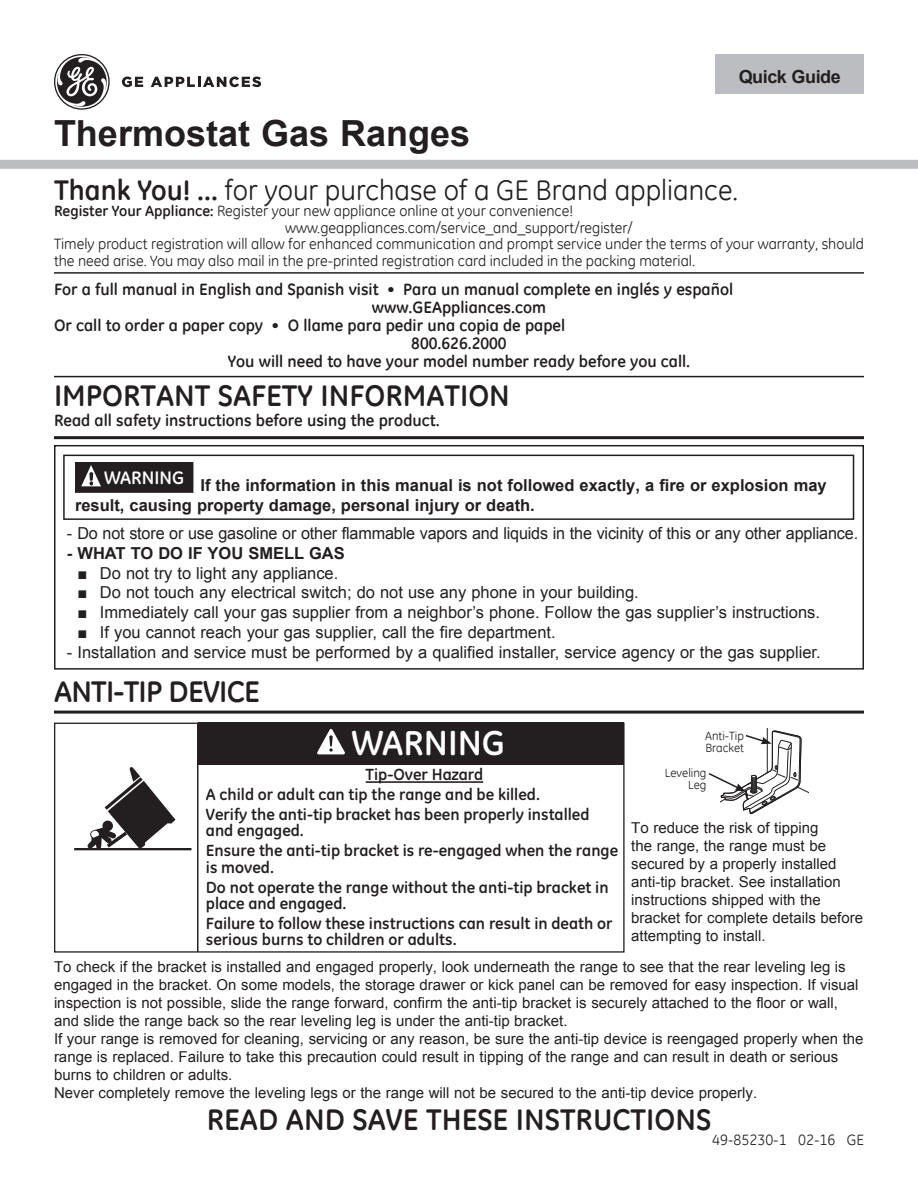
<style>
.page{position:relative;width:918px;height:1188px;background:#fff}
.page>*{position:absolute;margin:0;border:0;box-sizing:border-box;transform-origin:0 0}
.t1{font:700 36px "Arial";color:#231f20}
.t2{font:700 35.25px "GE Inspira";color:#fff}
.CBU67_safetyhead19{font:700 30px "GE Inspira";color:#231f20}
.CBU67_safetyhead19-2{font:700 30px "GE Inspira";letter-spacing:-.025em;color:#231f20}
.t3{font:28.5px "GE Inspira";color:#231f20}
.t4{font:700 18.3px "GE Inspira";color:#fff}
.owner_s_manual{font:700 18px "Arial";letter-spacing:-.025em;color:#231f20}
.t5{font:16.5px "Arial";color:#231f20}
.CU57_subhead{font:700 16.5px "GE Inspira";color:#231f20}
.t6{font:700 16.5px/19.8px "Arial";color:#231f20}
.t7{font:700 16.35px/20px "GE Inspira";color:#231f20}
.CU57_subhead-2{font:15px/18px "Arial";color:#231f20}
.t8{font:15px/16.5px "GE Inspira";color:#231f20}
.t9{font:12px/12px "GE Inspira";color:#231f20}
.s1{font-weight:700}
</style>
<div class="page">
<hr style="left:54px;top:376px;width:810px;height:1px;background:#231f20">
<hr style="left:54px;top:272px;width:810px;height:2px;background:#231f20">
<hr style="left:54px;top:436px;width:810px;height:3px;background:#231f20">
<hr style="left:54px;top:711px;width:810px;height:3px;background:#231f20">
<div style="left:75px;top:463px;width:118px;height:29px;background:#231f20"></div>
<div style="left:75px;top:462px;width:118px;height:31px;border:1px solid #231f20"></div>
<svg style="left:81px;top:463px;width:21px;height:24px"></svg>
<div style="left:63px;top:455px;width:791px;height:65px;border:2px solid #231f20"></div>
<div style="left:54px;top:445px;width:810px;height:225px;border:2px solid #231f20"></div>
<svg style="left:88px;top:767px;width:88px;height:81px"></svg>
<hr style="left:74px;top:848px;width:117px;height:2px;background:#231f20">
<hr style="left:366px;top:781px;width:117px;height:2px;background:#231f20">
<div style="left:199px;top:723px;width:425px;height:42px;background:#231f20"></div>
<hr style="left:197px;top:723px;width:1px;height:229px;background:#231f20">
<svg style="left:317px;top:729px;width:28px;height:25px"></svg>
<svg style="left:708px;top:729px;width:100px;height:86px"></svg>
<svg style="left:54px;top:54px;width:56px;height:56px"></svg>
<svg style="left:122px;top:77px;width:21px;height:10px"></svg>
<svg style="left:151px;top:77px;width:110px;height:10px"></svg>
<div style="left:716px;top:54px;width:148px;height:40px;background:#bcbdc0"></div>
<div style="left:0;top:160px;width:918px;height:9px;background:#bcbdc0"></div>
<p class="t1" style="left:54px;top:109px;width:418px">Thermostat Gas Ranges</p>
<p class="owner_s_manual" style="left:739px;top:65px;width:104px">Quick Guide</p>
<p class="t3" style="left:54px;top:171px;width:686px"><span class="s1">Thank You! ...</span> for your purchase of a GE Brand appliance.</p>
<p class="t8" style="left:54px;top:202px;width:521px"><span class="s1">Register Your Appliance:</span> Register your new appliance online at your convenience!</p>
<p class="t8" style="left:285px;top:219px;width:349px">www.geappliances.com/service_and_support/register/</p>
<p class="t8" style="left:54px;top:235px;width:811px">Timely product registration will allow for enhanced communication and prompt service under the terms of your warranty, should the need arise. You may also mail in the pre-printed registration card included in the packing material.</p>
<p class="CU57_subhead" style="left:54px;top:279px;width:681px">For a full manual in English and Spanish visit • Para un manual complete en inglés y español</p>
<p class="CU57_subhead" style="left:372px;top:297px;width:176px">www.GEAppliances.com</p>
<p class="CU57_subhead" style="left:54px;top:315px;width:513px">Or call to order a paper copy • O llame para pedir una copia de papel</p>
<p class="CU57_subhead" style="left:411px;top:333px;width:97px">800.626.2000</p>
<p class="CU57_subhead" style="left:228px;top:351px;width:464px">You will need to have your model number ready before you call.</p>
<p class="CBU67_safetyhead19" style="left:54px;top:376px;width:457px">IMPORTANT SAFETY INFORMATION</p>
<p class="CU57_subhead" style="left:54px;top:410px;width:387px">Read all safety instructions before using the product.</p>
<p class="t4" style="left:104px;top:466px;width:82px">WARNING</p>
<p class="t6" style="left:75px;top:476px;width:753px;text-indent:125px">If the information in this manual is not followed exactly, a fire or explosion may result, causing property damage, personal injury or death.</p>
<p class="t5" style="left:67px;top:522px;width:793px">- Do not store or use gasoline or other flammable vapors and liquids in the vicinity of this or any other appliance.</p>
<p class="t6" style="left:67px;top:544px;width:279px">- WHAT TO DO IF YOU SMELL GAS</p>
<p class="t5" style="left:77px;top:562px;width:262px">■ Do not try to light any appliance.</p>
<p class="t5" style="left:77px;top:582px;width:563px">■ Do not touch any electrical switch; do not use any phone in your building.</p>
<p class="t5" style="left:77px;top:602px;width:744px">■ Immediately call your gas supplier from a neighbor’s phone. Follow the gas supplier’s instructions.</p>
<p class="t5" style="left:77px;top:621px;width:480px">■ If you cannot reach your gas supplier, call the fire department.</p>
<p class="t5" style="left:67px;top:641px;width:755px">- Installation and service must be performed by a qualified installer, service agency or the gas supplier.</p>
<p class="CBU67_safetyhead19-2" style="left:54px;top:672px;width:207px">ANTI-TIP DEVICE</p>
<p class="t2" style="left:352px;top:720px;width:155px">WARNING</p>
<p class="t9" style="left:705px;top:729px;width:40px">Anti-Tip<br>Bracket</p>
<p class="t9" style="left:665px;top:767px;width:43px;text-align:right">Leveling<br>Leg</p>
<p class="t7" style="left:366px;top:764px;width:119px">Tip-Over Hazard</p>
<p class="t7" style="left:206px;top:784px;width:385px">A child or adult can tip the range and be killed.<br>Verify the anti-tip bracket has been properly installed</p>
<p class="t7" style="left:206px;top:820px;width:414px">and engaged.<br>Ensure the anti-tip bracket is re-engaged when the range</p>
<p class="t7" style="left:206px;top:857px;width:404px">is moved.<br>Do not operate the range without the anti-tip bracket in</p>
<p class="t7" style="left:206px;top:893px;width:408px">place and engaged.<br>Failure to follow these instructions can result in death or</p>
<p class="t7" style="left:206px;top:929px;width:252px">serious burns to children or adults.</p>
<p class="CU57_subhead-2" style="left:631px;top:819px;width:233px">To reduce the risk of tipping<br>the range, the range must be secured by a properly installed anti-tip bracket. See installation instructions shipped with the bracket for complete details before attempting to install.</p>
<p class="CU57_subhead-2" style="left:54px;top:958px;width:806px">To check if the bracket is installed and engaged properly, look underneath the range to see that the rear leveling leg is engaged in the bracket. On some models, the storage drawer or kick panel can be removed for easy inspection. If visual inspection is not possible, slide the range forward, confirm the anti-tip bracket is securely attached to the floor or wall, and slide the range back so the rear leveling leg is under the anti-tip bracket.</p>
<p class="CU57_subhead-2" style="left:54px;top:1030px;width:811px">If your range is removed for cleaning, servicing or any reason, be sure the anti-tip device is reengaged properly when the range is replaced. Failure to take this precaution could result in tipping of the range and can result in death or serious burns to children or adults.</p>
<p class="CU57_subhead-2" style="left:54px;top:1084px;width:705px">Never completely remove the leveling legs or the range will not be secured to the anti-tip device properly.</p>
<p class="CBU67_safetyhead19" style="left:207px;top:1100px;width:506px">READ AND SAVE THESE INSTRUCTIONS</p>
<p class="t8" style="left:712px;top:1131px;width:153px">49-85230-1 02-16 GE</p>
</div>
